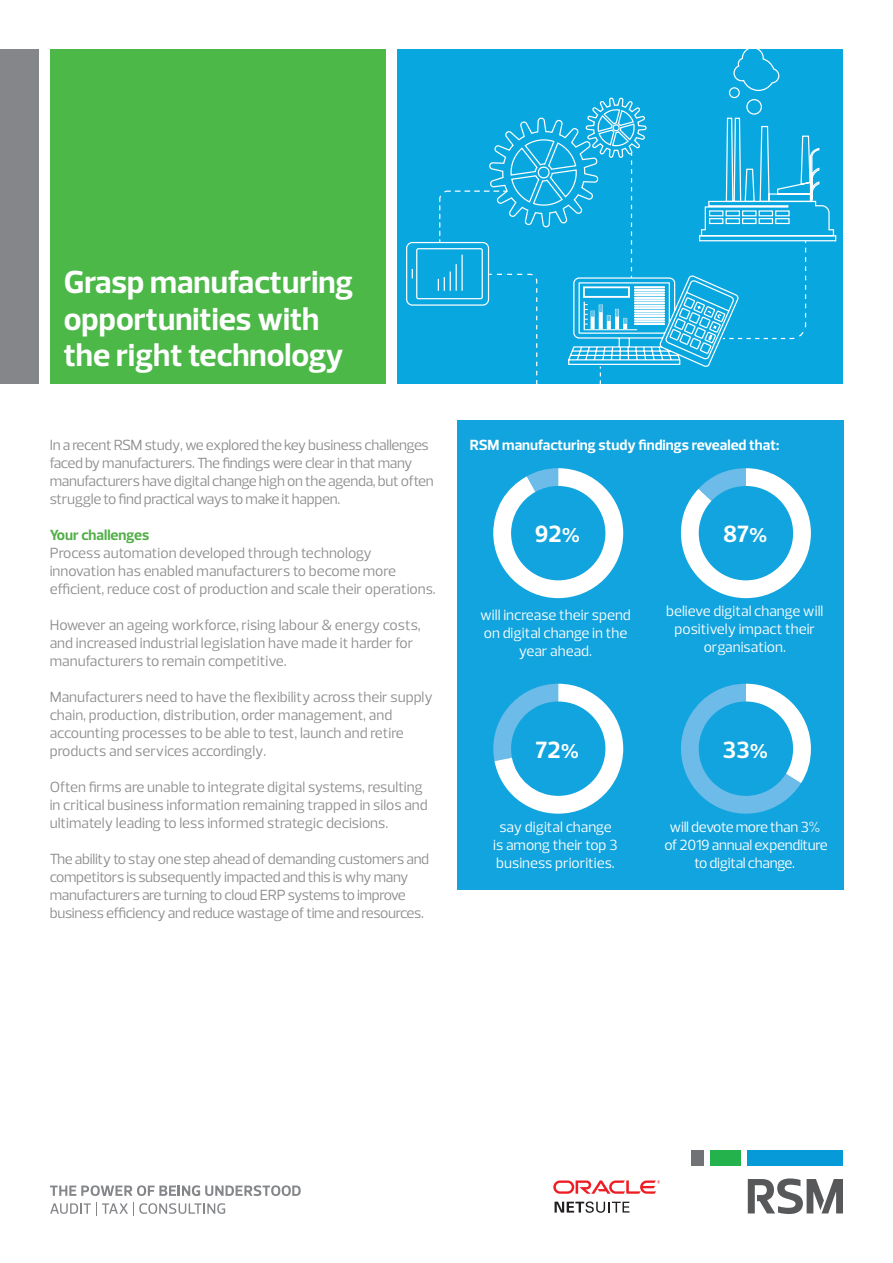
<style>
.page{position:relative;width:893px;height:1263px;background:#fff}
.page>*{position:absolute;margin:0;border:0;box-sizing:border-box;transform-origin:0 0}
.Heading_one{font:700 32.55px/36.6px "Prelo";color:#fff}
.t1{font:700 24px "Prelo";color:#fff}
.Body_main{font:15px/18px "Prelo";color:#8e8d8c}
.Body_main-2{font:15px/18px "Prelo";letter-spacing:-.02em;color:#8e8d8c}
.t2{font:15px/18px "Prelo";color:#fff;text-align:center}
.t3{font:15px/18px "Prelo";letter-spacing:-.02em;color:#fff;text-align:center}
.Crosshead{font:700 15px "Prelo";color:#fff}
.Crosshead-2{font:700 15px "Prelo";color:#51af47}
</style>
<div class="page">
<div style="left:457px;top:420px;width:386px;height:470px;background:#12a4de"></div>
<div style="left:50px;top:50px;width:336px;height:334px;background:#4cb848"></div>
<div style="left:398px;top:50px;width:445px;height:334px;background:#08a7e0"></div>
<svg style="left:406px;top:50px;width:431px;height:334px"></svg>
<div style="left:0;top:50px;width:38px;height:334px;background:#848689"></div>
<svg style="left:50px;top:1202px;width:175px;height:13px"></svg>
<svg style="left:50px;top:1185px;width:251px;height:11px"></svg>
<div style="left:748px;top:1150px;width:95px;height:16px;background:#069ad9"></div>
<div style="left:692px;top:1150px;width:12px;height:16px;background:#717275"></div>
<div style="left:711px;top:1150px;width:30px;height:16px;background:#23b24b"></div>
<svg style="left:748px;top:1178px;width:95px;height:36px"></svg>
<svg style="left:681px;top:468px;width:130px;height:130px"></svg>
<svg style="left:493px;top:684px;width:130px;height:130px"></svg>
<svg style="left:681px;top:684px;width:130px;height:130px"></svg>
<svg style="left:493px;top:468px;width:130px;height:130px"></svg>
<svg style="left:553px;top:1180px;width:107px;height:14px"></svg>
<svg style="left:555px;top:1201px;width:74px;height:12px"></svg>
<p class="Heading_one" style="left:64px;top:264px;width:291px">Grasp manufacturing opportunities with the right technology</p>
<p class="Body_main-2" style="left:50px;top:436px;width:386px">In a recent RSM study, we explored the key business challenges faced by manufacturers. The findings were clear in that many manufacturers have digital change high on the agenda, but often struggle to find practical ways to make it happen.</p>
<p class="Crosshead-2" style="left:50px;top:526px;width:101px">Your challenges</p>
<p class="Body_main" style="left:50px;top:544px;width:388px">Process automation developed through technology innovation has enabled manufacturers to become more efficient, reduce cost of production and scale their operations.</p>
<p class="Body_main" style="left:50px;top:616px;width:372px">However an ageing workforce, rising labour &amp; energy costs, and increased industrial legislation have made it harder for manufacturers to remain competitive.</p>
<p class="Body_main" style="left:50px;top:688px;width:385px">Manufacturers need to have the flexibility across their supply chain, production, distribution, order management, and accounting processes to be able to test, launch and retire products and services accordingly.</p>
<p class="Body_main" style="left:50px;top:778px;width:380px">Often firms are unable to integrate digital systems, resulting in critical business information remaining trapped in silos and ultimately leading to less informed strategic decisions.</p>
<p class="Body_main-2" style="left:50px;top:850px;width:381px">The ability to stay one step ahead of demanding customers and competitors is subsequently impacted and this is why many manufacturers are turning to cloud ERP systems to improve business efficiency and reduce wastage of time and resources.</p>
<p class="Crosshead" style="left:470px;top:436px;width:311px">RSM manufacturing study findings revealed that:</p>
<p class="t1" style="left:535px;top:519px;width:47px">92%</p>
<p class="t2" style="left:480px;top:606px;width:152px">will increase their spend on digital change in the year ahead.</p>
<p class="t1" style="left:723px;top:519px;width:46px">87%</p>
<p class="t2" style="left:666px;top:602px;width:159px">believe digital change will positively impact their organisation.</p>
<p class="t1" style="left:536px;top:735px;width:45px">72%</p>
<p class="t1" style="left:722px;top:735px;width:47px">33%</p>
<p class="t2" style="left:493px;top:818px;width:126px">say digital change is among their top 3 business priorities.</p>
<p class="t3" style="left:664px;top:818px;width:165px">will devote more than 3% of 2019 annual expenditure to digital change.</p>
</div>
